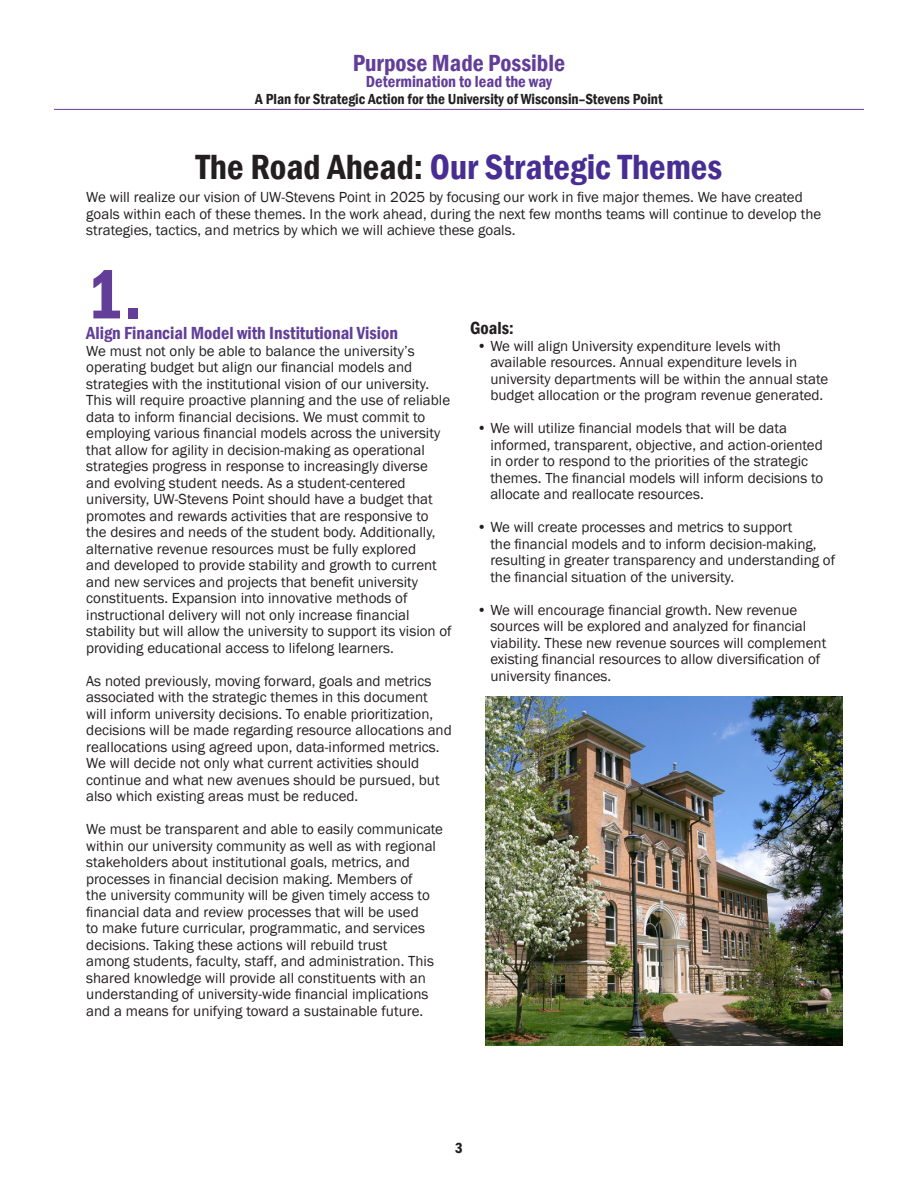
<style>
.page{position:relative;width:918px;height:1188px;background:#fff}
.page>*{position:absolute;margin:0;border:0;box-sizing:border-box;transform-origin:0 0}
.t1{font:600 condensed 72px "Franklin Gothic";color:#623e99}
.subhead{font:600 condensed 36px "Franklin Gothic";color:#482e92}
.purplehead{font:600 condensed 24px "Franklin Gothic";color:#623e99}
.t2{font:600 condensed 18px "Franklin Gothic";color:#623e99}
.purplehead-2{font:600 condensed 18px "Franklin Gothic";color:#231f20}
.t3{font:600 condensed 16.5px "Franklin Gothic";color:#623e99}
.t4{font:15px/16.5px "Franklin Gothic";color:#231f20}
.purplehead-3{font:600 condensed 15px "Franklin Gothic";color:#231f20}
.s1{color:#231f20}
</style>
<div class="page">
<img style="left:485px;top:696px;width:357px;height:349px">
<p class="purplehead" style="left:353px;top:47px;width:214px">Purpose Made Possible</p>
<p class="t3" style="left:366px;top:71px;width:188px">Determination to lead the way</p>
<p class="purplehead-3" style="left:255px;top:89px;width:409px">A Plan for Strategic Action for the University of Wisconsin–Stevens Point</p>
<p class="subhead" style="left:196px;top:143px;width:528px"><span class="s1">The Road Ahead:</span> Our Strategic Themes</p>
<p class="t4" style="left:86px;top:189px;width:737px">We will realize our vision of UW-Stevens Point in 2025 by focusing our work in five major themes. We have created goals within each of these themes. In the work ahead, during the next few months teams will continue to develop the strategies, tactics, and metrics by which we will achieve these goals.</p>
<p class="t1" style="left:86px;top:246px;width:57px">1.</p>
<p class="t2" style="left:86px;top:321px;width:313px">Align Financial Model with Institutional Vision</p>
<p class="t4" style="left:86px;top:343px;width:367px">We must not only be able to balance the university’s operating budget but align our financial models and strategies with the institutional vision of our university.<br>This will require proactive planning and the use of reliable data to inform financial decisions. We must commit to employing various financial models across the university that allow for agility in decision-making as operational strategies progress in response to increasingly diverse and evolving student needs. As a student-centered university, UW-Stevens Point should have a budget that promotes and rewards activities that are responsive to the desires and needs of the student body. Additionally, alternative revenue resources must be fully explored<br>and developed to provide stability and growth to current and new services and projects that benefit university constituents. Expansion into innovative methods of instructional delivery will not only increase financial stability but will allow the university to support its vision of providing educational access to lifelong learners.</p>
<p class="t4" style="left:86px;top:673px;width:367px">As noted previously, moving forward, goals and metrics associated with the strategic themes in this document<br>will inform university decisions. To enable prioritization, decisions will be made regarding resource allocations and reallocations using agreed upon, data-informed metrics.<br>We will decide not only what current activities should continue and what new avenues should be pursued, but also which existing areas must be reduced.</p>
<p class="t4" style="left:86px;top:822px;width:358px">We must be transparent and able to easily communicate within our university community as well as with regional stakeholders about institutional goals, metrics, and processes in financial decision making. Members of<br>the university community will be given timely access to financial data and review processes that will be used<br>to make future curricular, programmatic, and services decisions. Taking these actions will rebuild trust<br>among students, faculty, staff, and administration. This shared knowledge will provide all constituents with an understanding of university-wide financial implications and a means for unifying toward a sustainable future.</p>
<p class="purplehead-2" style="left:470px;top:316px;width:45px">Goals:</p>
<p class="t4" style="left:490px;top:338px;width:339px;text-indent:-14px">• We will align University expenditure levels with available resources. Annual expenditure levels in university departments will be within the annual state budget allocation or the program revenue generated.</p>
<p class="t4" style="left:490px;top:420px;width:334px;text-indent:-14px">• We will utilize financial models that will be data informed, transparent, objective, and action-oriented in order to respond to the priorities of the strategic themes. The financial models will inform decisions to allocate and reallocate resources.</p>
<p class="t4" style="left:490px;top:519px;width:346px;text-indent:-14px">• We will create processes and metrics to support<br>the financial models and to inform decision-making, resulting in greater transparency and understanding of the financial situation of the university.</p>
<p class="t4" style="left:490px;top:602px;width:338px;text-indent:-14px">• We will encourage financial growth. New revenue sources will be explored and analyzed for financial viability. These new revenue sources will complement existing financial resources to allow diversification of university finances.</p>
<p class="purplehead-3" style="left:455px;top:1138px;width:9px">3</p>
</div>
